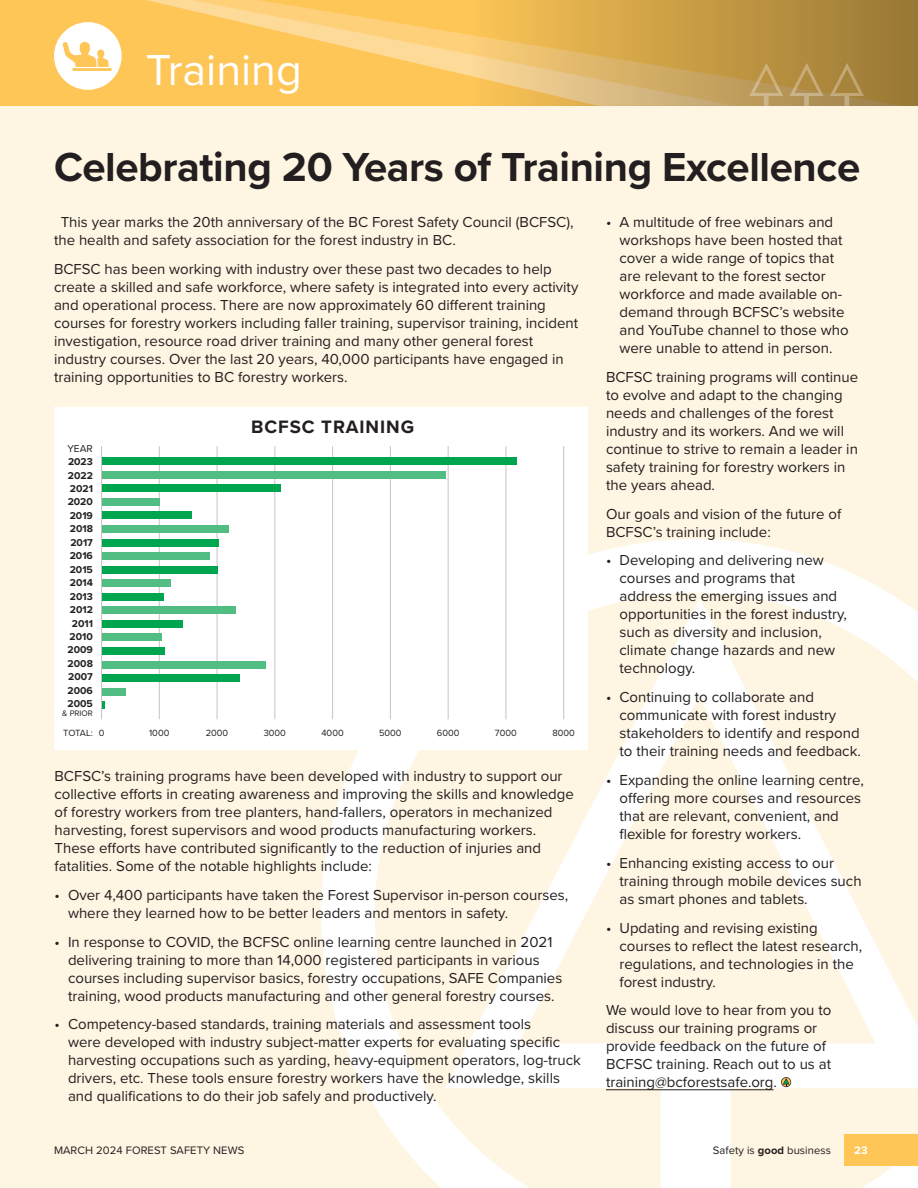
<style>
.page{position:relative;width:918px;height:1188px;background:#fff}
.page>*{position:absolute;margin:0;border:0;box-sizing:border-box;transform-origin:0 0}
.t1{font:45px "Proxima Nova";color:#fff}
.t2{font:700 42px "Proxima Nova";letter-spacing:-.01em;color:#231f20}
.t3{font:700 18.6px "Proxima Nova";letter-spacing:.05em;color:#231f20}
.t4{font:15px/18px "Proxima Nova";color:#231f20}
.t5{font:11.25px "Proxima Nova";letter-spacing:.005em;color:#231f20}
.t6{font:700 11.25px "Proxima Nova";color:#fff}
.t7{font:700 10.35px/13.5px "Proxima Nova";color:#231f20;text-align:center}
.t8{font:10.35px "Proxima Nova";color:#231f20}
.t9{font:9.3px "Proxima Nova";color:#231f20}
.t10{font:8.25px "Proxima Nova";color:#231f20}
.s1{font-weight:700}
</style>
<div class="page">
<div style="left:0;top:106px;width:918px;height:1082px;background:#fef5e2"></div>
<svg style="left:321px;top:539px;width:597px;height:649px"></svg>
<svg style="left:0;top:0;width:918px;height:106px;background:#e5b659"></svg>
<svg style="left:749px;top:63px;width:34px;height:43px"></svg>
<svg style="left:790px;top:63px;width:34px;height:43px"></svg>
<svg style="left:830px;top:63px;width:34px;height:43px"></svg>
<svg style="left:54px;top:22px;width:68px;height:68px"></svg>
<hr style="left:606px;top:1089px;width:168px;height:1px;background:#231f20">
<svg style="left:781px;top:1077px;width:10px;height:10px"></svg>
<div style="left:55px;top:407px;width:533px;height:343px;background:#fff"></div>
<hr style="left:101px;top:446px;width:1px;height:273px;background:#cac3bf">
<hr style="left:159px;top:446px;width:1px;height:273px;background:#cac3bf">
<hr style="left:217px;top:446px;width:1px;height:273px;background:#cac3bf">
<hr style="left:274px;top:446px;width:1px;height:273px;background:#cac3bf">
<hr style="left:332px;top:446px;width:1px;height:273px;background:#cac3bf">
<hr style="left:390px;top:446px;width:1px;height:273px;background:#cac3bf">
<hr style="left:448px;top:446px;width:1px;height:273px;background:#cac3bf">
<hr style="left:506px;top:446px;width:1px;height:273px;background:#cac3bf">
<hr style="left:563px;top:446px;width:1px;height:273px;background:#cac3bf">
<svg style="left:102px;top:702px;width:2px;height:7px"></svg>
<div style="left:102px;top:688px;width:24px;height:7px;background:#51bd83"></div>
<div style="left:102px;top:674px;width:138px;height:8px;background:#00a54f"></div>
<div style="left:102px;top:661px;width:164px;height:7px;background:#51bd83"></div>
<div style="left:102px;top:647px;width:63px;height:8px;background:#00a54f"></div>
<div style="left:102px;top:634px;width:60px;height:7px;background:#51bd83"></div>
<div style="left:102px;top:620px;width:80px;height:8px;background:#00a54f"></div>
<div style="left:102px;top:607px;width:134px;height:7px;background:#51bd83"></div>
<div style="left:102px;top:593px;width:62px;height:7px;background:#00a54f"></div>
<div style="left:102px;top:580px;width:68px;height:7px;background:#51bd83"></div>
<div style="left:102px;top:566px;width:115px;height:7px;background:#00a54f"></div>
<div style="left:102px;top:552px;width:107px;height:8px;background:#51bd83"></div>
<div style="left:102px;top:539px;width:117px;height:7px;background:#00a54f"></div>
<div style="left:102px;top:525px;width:126px;height:8px;background:#51bd83"></div>
<div style="left:102px;top:512px;width:90px;height:7px;background:#00a54f"></div>
<div style="left:102px;top:498px;width:57px;height:8px;background:#51bd83"></div>
<div style="left:102px;top:485px;width:179px;height:7px;background:#00a54f"></div>
<div style="left:102px;top:471px;width:344px;height:7px;background:#51bd83"></div>
<div style="left:102px;top:458px;width:414px;height:7px;background:#00a54f"></div>
<div style="left:845px;top:1134px;width:73px;height:32px;background:#fec657"></div>
<h1 class="t1" style="left:146px;top:36px;width:158px">Training</h1>
<h2 class="t2" style="left:54px;top:135px;width:808px">Celebrating 20 Years of Training Excellence</h2>
<p class="t4" style="left:54px;top:212px;width:521px;text-indent:7px">This year marks the 20th anniversary of the BC Forest Safety Council (BCFSC), the health and safety association for the forest industry in BC.</p>
<p class="t4" style="left:54px;top:259px;width:526px">BCFSC has been working with industry over these past two decades to help create a skilled and safe workforce, where safety is integrated into every activity and operational process. There are now approximately 60 different training courses for forestry workers including faller training, supervisor training, incident investigation, resource road driver training and many other general forest industry courses. Over the last 20 years, 40,000 participants have engaged in training opportunities to BC forestry workers.</p>
<p class="t3" style="left:251px;top:413px;width:164px">BCFSC TRAINING</p>
<p class="t8" style="left:67px;top:440px;width:27px">YEAR</p>
<p class="t7" style="left:68px;top:455px;width:27px">2023<br>2022<br>2021<br>2020<br>2019<br>2018<br>2017<br>2016<br>2015<br>2014<br>2013<br>2012<br>2011<br>2010<br>2009<br>2008<br>2007<br>2006<br>2005</p>
<p class="t10" style="left:62px;top:707px;width:32px">&amp; PRIOR</p>
<p class="t9" style="left:63px;top:726px;width:43px">TOTAL: 0</p>
<p class="t9" style="left:149px;top:726px;width:22px">1000</p>
<p class="t9" style="left:206px;top:726px;width:24px">2000</p>
<p class="t9" style="left:264px;top:726px;width:24px">3000</p>
<p class="t9" style="left:321px;top:726px;width:24px">4000</p>
<p class="t9" style="left:379px;top:726px;width:24px">5000</p>
<p class="t9" style="left:437px;top:726px;width:24px">6000</p>
<p class="t9" style="left:495px;top:726px;width:23px">7000</p>
<p class="t9" style="left:552px;top:726px;width:24px">8000</p>
<p class="t4" style="left:55px;top:766px;width:521px">BCFSC’s training programs have been developed with industry to support our collective efforts in creating awareness and improving the skills and knowledge of forestry workers from tree planters, hand-fallers, operators in mechanized harvesting, forest supervisors and wood products manufacturing workers.<br>These efforts have contributed significantly to the reduction of injuries and fatalities. Some of the notable highlights include:</p>
<p class="t4" style="left:68px;top:885px;width:502px;text-indent:-14px">• Over 4,400 participants have taken the Forest Supervisor in-person courses, where they learned how to be better leaders and mentors in safety.</p>
<p class="t4" style="left:68px;top:932px;width:496px;text-indent:-13px">• In response to COVID, the BCFSC online learning centre launched in 2021 delivering training to more than 14,000 registered participants in various courses including supervisor basics, forestry occupations, SAFE Companies training, wood products manufacturing and other general forestry courses.</p>
<p class="t4" style="left:68px;top:1015px;width:514px;text-indent:-14px">• Competency-based standards, training materials and assessment tools<br>were developed with industry subject-matter experts for evaluating specific harvesting occupations such as yarding, heavy-equipment operators, log-truck drivers, etc. These tools ensure forestry workers have the knowledge, skills and qualifications to do their job safely and productively.</p>
<p class="t4" style="left:620px;top:212px;width:231px;text-indent:-14px">• A multitude of free webinars and workshops have been hosted that cover a wide range of topics that are relevant to the forest sector workforce and made available on&shy;demand through BCFSC’s website and YouTube channel to those who were unable to attend in person.</p>
<p class="t4" style="left:606px;top:367px;width:254px">BCFSC training programs will continue to evolve and adapt to the changing needs and challenges of the forest industry and its workers. And we will continue to strive to remain a leader in safety training for forestry workers in the years ahead.</p>
<p class="t4" style="left:606px;top:504px;width:237px">Our goals and vision of the future of<br>BCFSC’s training include:</p>
<p class="t4" style="left:620px;top:551px;width:229px;text-indent:-14px">• Developing and delivering new courses and programs that address the emerging issues and opportunities in the forest industry, such as diversity and inclusion, climate change hazards and new technology.</p>
<p class="t4" style="left:620px;top:688px;width:243px;text-indent:-14px">• Continuing to collaborate and communicate with forest industry stakeholders to identify and respond to their training needs and feedback.</p>
<p class="t4" style="left:620px;top:770px;width:246px;text-indent:-14px">• Expanding the online learning centre, offering more courses and resources that are relevant, convenient, and flexible for forestry workers.</p>
<p class="t4" style="left:620px;top:853px;width:244px;text-indent:-14px">• Enhancing existing access to our training through mobile devices such as smart phones and tablets.</p>
<p class="t4" style="left:620px;top:918px;width:244px;text-indent:-14px">• Updating and revising existing courses to reflect the latest research, regulations, and technologies in the forest industry.</p>
<p class="t4" style="left:606px;top:1001px;width:227px">We would love to hear from you to discuss our training programs or provide feedback on the future of<br>BCFSC training. Reach out to us at training@bcforestsafe.org.</p>
<p class="t5" style="left:54px;top:1142px;width:192px">MARCH 2024 FOREST SAFETY NEWS</p>
<p class="t5" style="left:713px;top:1142px;width:120px">Safety is <span class="s1">good</span> business</p>
<p class="t6" style="left:854px;top:1142px;width:15px">23</p>
</div>
